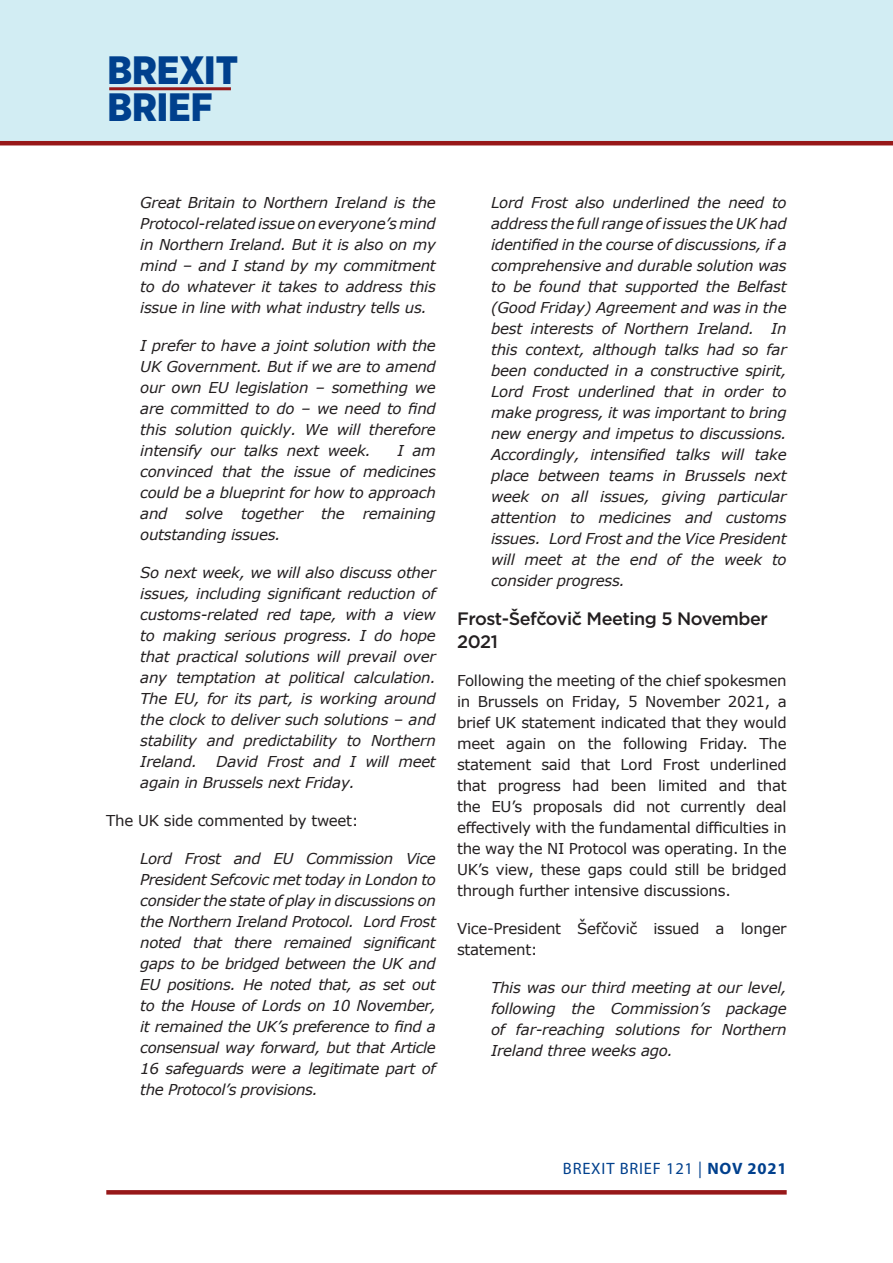
<style>
.page{position:relative;width:893px;height:1263px;background:#fff}
.page>*{position:absolute;margin:0;border:0;box-sizing:border-box;transform-origin:0 0}
.t1{font:900 39.6px/37.5px "Gotham Narrow";color:#00408d}
.t2{font:500 18px/22.5px "Gotham";letter-spacing:-.025em;color:#231f20}
.t3{font:16.5px "Myriad Pro";letter-spacing:.05em;color:#00408d}
.t4{font:italic 15px/21px "Verdana";letter-spacing:-.02em;color:#231f20;text-align:justify}
.t5{font:15px/21px "Verdana";letter-spacing:-.02em;color:#231f20;text-align:justify}
.s1{font-weight:700}
</style>
<div class="page">
<div style="left:0;top:0;width:893px;height:142px;background:#d2edf3"></div>
<hr style="left:0;top:141px;width:893px;height:4px;background:#971819">
<hr style="left:109px;top:87px;width:122px;height:3px;background:#971819">
<svg style="left:106px;top:1190px;width:681px;height:4px;background:#991d1e"></svg>
<h1 class="t1" style="left:107px;top:51px;width:132px">BREXIT<br>BRIEF</h1>
<p class="t4" style="left:140px;top:192px;width:297px">Great Britain to Northern Ireland is the Protocol-related issue on everyone’s mind in Northern Ireland. But it is also on my mind – and I stand by my commitment to do whatever it takes to address this issue in line with what industry tells us.</p>
<p class="t4" style="left:140px;top:335px;width:297px">I prefer to have a joint solution with the UK Government. But if we are to amend our own EU legislation – something we are committed to do – we need to find this solution quickly. We will therefore intensify our talks next week.</p>
<p class="t4" style="left:140px;top:440px;width:297px;text-indent:257px">I am convinced that the issue of medicines could be a blueprint for how to approach and solve together the remaining outstanding issues.</p>
<p class="t4" style="left:140px;top:562px;width:297px">So next week, we will also discuss other issues, including significant reduction of customs-related red tape, with a view to making serious progress. I do hope that practical solutions will prevail over any temptation at political calculation.<br>The EU, for its part, is working around the clock to deliver such solutions – and stability and predictability to Northern Ireland.</p>
<p class="t4" style="left:140px;top:751px;width:297px;text-indent:76px">David Frost and I will meet again in Brussels next Friday.</p>
<p class="t5" style="left:106px;top:810px;width:254px">The UK side commented by tweet:</p>
<p class="t4" style="left:140px;top:848px;width:297px">Lord Frost and EU Commission Vice President Sefcovic met today in London to consider the state of play in discussions on the Northern Ireland Protocol. Lord Frost noted that there remained significant gaps to be bridged between the UK and EU positions. He noted that, as set out to the House of Lords on 10 November, it remained the UK’s preference to find a consensual way forward, but that Article 16 safeguards were a legitimate part of the Protocol’s provisions.</p>
<p class="t4" style="left:491px;top:192px;width:297px">Lord Frost also underlined the need to address the full range of issues the UK had identified in the course of discussions, if a comprehensive and durable solution was to be found that supported the Belfast (Good Friday) Agreement and was in the best interests of Northern Ireland. In this context, although talks had so far been conducted in a constructive spirit, Lord Frost underlined that in order to make progress, it was important to bring new energy and impetus to discussions.<br>Accordingly, intensified talks will take place between teams in Brussels next week on all issues, giving particular attention to medicines and customs issues. Lord Frost and the Vice President will meet at the end of the week to consider progress.</p>
<p class="t2" style="left:457px;top:607px;width:312px">Frost-Šefčovič Meeting 5 November<br>2021</p>
<p class="t5" style="left:457px;top:670px;width:331px">Following the meeting of the chief spokesmen in Brussels on Friday, 5 November 2021, a brief UK statement indicated that they would meet again on the following Friday. The statement said that Lord Frost underlined that progress had been limited and that the EU’s proposals did not currently deal effectively with the fundamental difficulties in the way the NI Protocol was operating. In the UK’s view, these gaps could still be bridged through further intensive discussions.</p>
<p class="t5" style="left:457px;top:918px;width:331px">Vice-President Šefčovič issued a longer statement:</p>
<p class="t4" style="left:491px;top:977px;width:297px">This was our third meeting at our level, following the Commission’s package of far-reaching solutions for Northern Ireland three weeks ago.</p>
<p class="t3" style="left:563px;top:1158px;width:225px">BREXIT BRIEF 121 | <span class="s1">NOV 2021</span></p>
</div>
